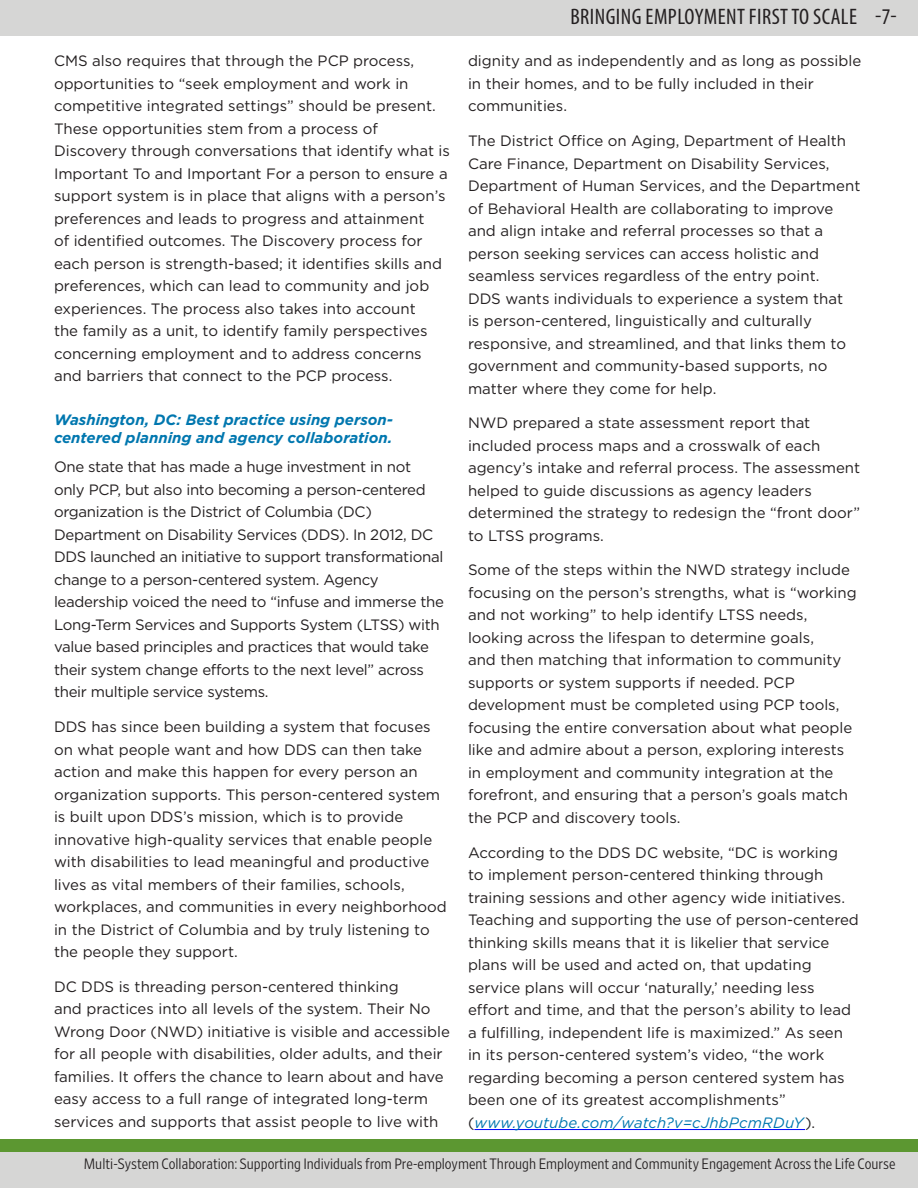
<style>
.page{position:relative;width:918px;height:1188px;background:#fff}
.page>*{position:absolute;margin:0;border:0;box-sizing:border-box;transform-origin:0 0}
.t1{font:condensed 22.5px "Myriad Pro";letter-spacing:.02em;color:#231f20}
.text{font:15px/22.5px "Gotham HTF";color:#231f20}
.text-2{font:15px/22.5px "Gotham HTF";letter-spacing:-.02em;color:#231f20}
.t2{font:300 15px "Retina Narrow";color:#231f20}
.t3{font:italic 700 15px/18px "Gotham HTF";color:#0077af}
.s1{font-style:italic;color:#0077af}
</style>
<div class="page">
<div style="left:0;top:1139px;width:918px;height:49px;background:#d6d6d5"></div>
<div style="left:0;top:1139px;width:918px;height:13px;background:#5c9731"></div>
<div style="left:0;top:0;width:918px;height:36px;background:#d6d6d5"></div>
<hr style="left:475px;top:1129px;width:330px;height:1px;background:#00f">
<p class="text" style="left:54px;top:50px;width:397px">CMS also requires that through the PCP process, opportunities to “seek employment and work in competitive integrated settings” should be present.<br>These opportunities stem from a process of Discovery through conversations that identify what is Important To and Important For a person to ensure a support system is in place that aligns with a person’s preferences and leads to progress and attainment<br>of identified outcomes. The Discovery process for each person is strength-based; it identifies skills and preferences, which can lead to community and job experiences. The process also takes into account<br>the family as a unit, to identify family perspectives concerning employment and to address concerns and barriers that connect to the PCP process.</p>
<h3 class="t3" style="left:54px;top:411px;width:341px">Washington, DC: Best practice using person&shy;centered planning and agency collaboration.</h3>
<p class="text-2" style="left:54px;top:456px;width:392px">One state that has made a huge investment in not only PCP, but also into becoming a person-centered organization is the District of Columbia (DC)<br>Department on Disability Services (DDS). In 2012, DC DDS launched an initiative to support transformational change to a person-centered system. Agency leadership voiced the need to “infuse and immerse the Long-Term Services and Supports System (LTSS) with value based principles and practices that would take their system change efforts to the next level” across their multiple service systems.</p>
<p class="text" style="left:54px;top:715px;width:394px">DDS has since been building a system that focuses on what people want and how DDS can then take action and make this happen for every person an organization supports. This person-centered system is built upon DDS’s mission, which is to provide innovative high-quality services that enable people with disabilities to lead meaningful and productive lives as vital members of their families, schools, workplaces, and communities in every neighborhood in the District of Columbia and by truly listening to the people they support.</p>
<p class="text" style="left:54px;top:975px;width:397px">DC DDS is threading person-centered thinking<br>and practices into all levels of the system. Their No Wrong Door (NWD) initiative is visible and accessible for all people with disabilities, older adults, and their families. It offers the chance to learn about and have easy access to a full range of integrated long-term services and supports that assist people to live with</p>
<h1 class="t1" style="left:570px;top:5px;width:328px">BRINGING EMPLOYMENT FIRST TO SCALE -7-</h1>
<p class="text" style="left:468px;top:50px;width:395px">dignity and as independently and as long as possible in their homes, and to be fully included in their communities.</p>
<p class="text" style="left:468px;top:129px;width:394px">The District Office on Aging, Department of Health Care Finance, Department on Disability Services, Department of Human Services, and the Department of Behavioral Health are collaborating to improve and align intake and referral processes so that a person seeking services can access holistic and seamless services regardless of the entry point.<br>DDS wants individuals to experience a system that<br>is person-centered, linguistically and culturally responsive, and streamlined, and that links them to government and community-based supports, no matter where they come for help.</p>
<p class="text" style="left:468px;top:411px;width:394px">NWD prepared a state assessment report that included process maps and a crosswalk of each agency’s intake and referral process. The assessment helped to guide discussions as agency leaders determined the strategy to redesign the “front door” to LTSS programs.</p>
<p class="text" style="left:468px;top:559px;width:390px">Some of the steps within the NWD strategy include focusing on the person’s strengths, what is “working and not working” to help identify LTSS needs, looking across the lifespan to determine goals,<br>and then matching that information to community supports or system supports if needed. PCP development must be completed using PCP tools, focusing the entire conversation about what people like and admire about a person, exploring interests in employment and community integration at the forefront, and ensuring that a person’s goals match the PCP and discovery tools.</p>
<p class="text" style="left:468px;top:841px;width:392px">According to the DDS DC website, “DC is working<br>to implement person-centered thinking through training sessions and other agency wide initiatives.<br>Teaching and supporting the use of person-centered thinking skills means that it is likelier that service plans will be used and acted on, that updating service plans will occur ‘naturally,’ needing less effort and time, and that the person’s ability to lead a fulfilling, independent life is maximized.” As seen in its person-centered system’s video, “the work regarding becoming a person centered system has been one of its greatest accomplishments” (<span class="s1">www.youtube.com/watch?v=cJhbPcmRDuY</span>).</p>
<p class="t2" style="left:84px;top:1154px;width:813px">Multi-System Collaboration: Supporting Individuals from Pre-employment Through Employment and Community Engagement Across the Life Course</p>
</div>
